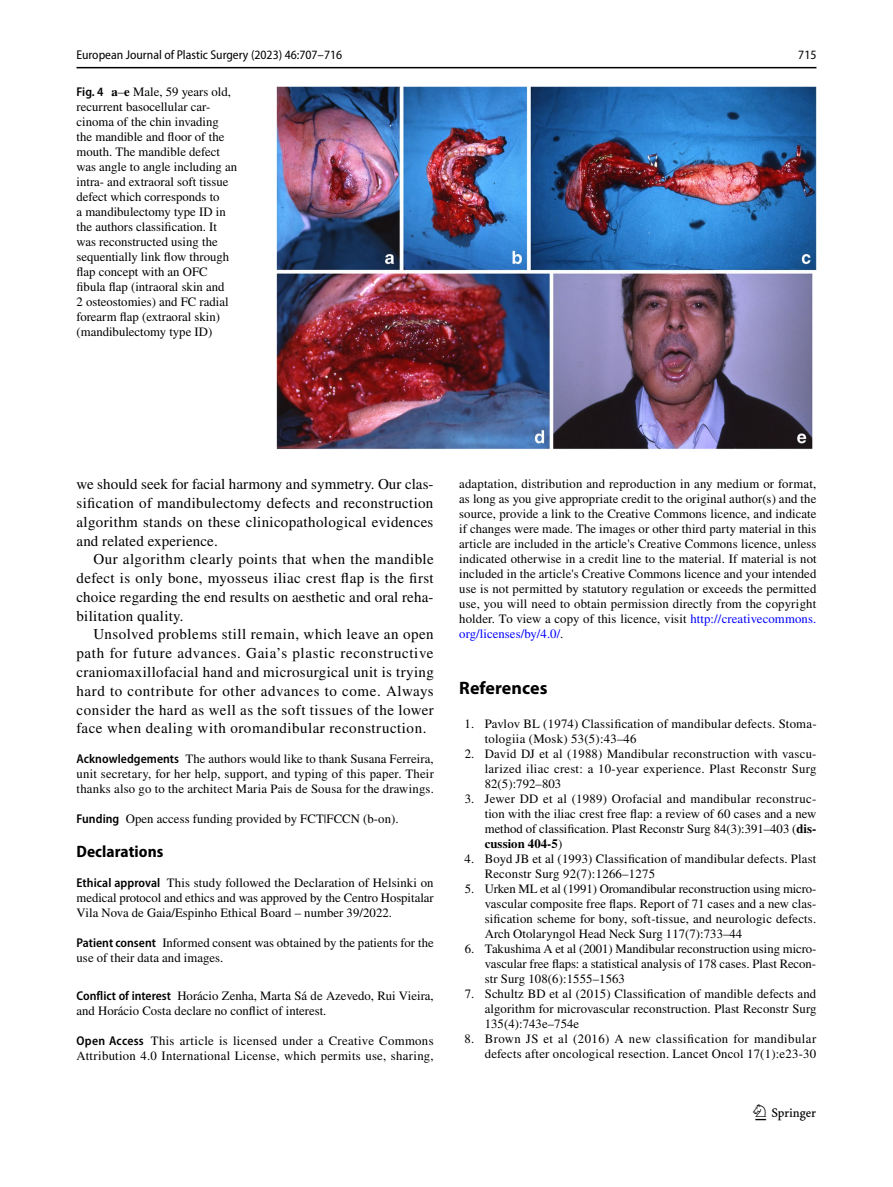
<style>
.page{position:relative;width:893px;height:1187px;background:#fff}
.page>*{position:absolute;margin:0;border:0;box-sizing:border-box;transform-origin:0 0}
.t1{font:22.5px "Springnew Regular 3";color:#000}
.t2{font:700 18px "Myriad Pro";letter-spacing:.005em;color:#000}
.t3{font:700 semi-condensed 16.5px "Myriad Pro";letter-spacing:.005em;color:#000}
.t4{font:15px/18.8px "STIX";letter-spacing:.02em;color:#000;text-align:justify}
.t5{font:12.75px/15px "STIX";letter-spacing:.005em;color:#000;text-align:justify}
.t6{font:semi-condensed 12.75px "Myriad Pro";color:#000}
.s1{font-family:"Myriad Pro";font-weight:600;font-stretch:semi-condensed}
.s2{font-weight:700}
.s3{color:#00f}
</style>
<div class="page">
<hr style="left:77px;top:67px;width:739px;height:1px;background:#000">
<img style="left:276px;top:87px;width:540px;height:362px">
<p class="t6" style="left:77px;top:48px;width:267px">European Journal of Plastic Surgery (2023) 46:707–716</p>
<p class="t6" style="left:798px;top:48px;width:20px">715</p>
<p class="t5" style="left:77px;top:85px;width:162px;text-align:left"><span class="s1">Fig. 4</span> <span class="s2">a</span>–<span class="s2">e</span> Male, 59 years old, recurrent basocellular car&shy;cinoma of the chin invading the mandible and floor of the mouth. The mandible defect was angle to angle including an intra- and extraoral soft tissue defect which corresponds to<br>a mandibulectomy type ID in the authors classification. It was reconstructed using the sequentially link flow through flap concept with an OFC fibula flap (intraoral skin and<br>2 osteostomies) and FC radial forearm flap (extraoral skin) (mandibulectomy type ID)</p>
<p class="t4" style="left:77px;top:476px;width:359px">we should seek for facial harmony and symmetry. Our clas&shy;sification of mandibulectomy defects and reconstruction algorithm stands on these clinicopathological evidences and related experience.</p>
<p class="t4" style="left:77px;top:551px;width:359px;text-indent:17px">Our algorithm clearly points that when the mandible defect is only bone, myosseus iliac crest flap is the first choice regarding the end results on aesthetic and oral reha&shy;bilitation quality.</p>
<p class="t4" style="left:77px;top:626px;width:359px;text-indent:17px">Unsolved problems still remain, which leave an open path for future advances. Gaia’s plastic reconstructive craniomaxillofacial hand and microsurgical unit is trying hard to contribute for other advances to come. Always consider the hard as well as the soft tissues of the lower face when dealing with oromandibular reconstruction.</p>
<p class="t5" style="left:77px;top:752px;width:359px"><span class="s1">Acknowledgements</span> The authors would like to thank Susana Ferreira, unit secretary, for her help, support, and typing of this paper. Their thanks also go to the architect Maria Pais de Sousa for the drawings.</p>
<p class="t5" style="left:77px;top:812px;width:324px"><span class="s1">Funding</span> Open access funding provided by FCT|FCCN (b-on).</p>
<p class="t3" style="left:77px;top:842px;width:88px">Declarations</p>
<p class="t5" style="left:77px;top:876px;width:359px"><span class="s1">Ethical approval</span> This study followed the Declaration of Helsinki on medical protocol and ethics and was approved by the Centro Hospitalar Vila Nova de Gaia/Espinho Ethical Board – number 39/2022.</p>
<p class="t5" style="left:77px;top:936px;width:359px"><span class="s1">Patient consent</span> Informed consent was obtained by the patients for the use of their data and images.</p>
<p class="t5" style="left:77px;top:988px;width:359px"><span class="s1">Conflict of interest</span> Horácio Zenha, Marta Sá de Azevedo, Rui Vieira, and Horácio Costa declare no conflict of interest.</p>
<p class="t5" style="left:77px;top:1033px;width:359px"><span class="s1">Open Access</span> This article is licensed under a Creative Commons<br>Attribution 4.0 International License, which permits use, sharing,</p>
<p class="t5" style="left:459px;top:477px;width:359px">adaptation, distribution and reproduction in any medium or format, as long as you give appropriate credit to the original author(s) and the source, provide a link to the Creative Commons licence, and indicate if changes were made. The images or other third party material in this article are included in the article's Creative Commons licence, unless indicated otherwise in a credit line to the material. If material is not included in the article's Creative Commons licence and your intended use is not permitted by statutory regulation or exceeds the permitted use, you will need to obtain permission directly from the copyright holder. To view a copy of this licence, visit <span class="s3">http://creativecommons. org/licenses/by/4.0/</span>.</p>
<h2 class="t2" style="left:459px;top:676px;width:90px">References</h2>
<p class="t5" style="left:485px;top:717px;width:333px;text-indent:-20px">1. Pavlov BL (1974) Classification of mandibular defects. Stoma&shy;tologiia (Mosk) 53(5):43–46</p>
<p class="t5" style="left:485px;top:747px;width:333px;text-indent:-20px">2. David DJ et al (1988) Mandibular reconstruction with vascu&shy;larized iliac crest: a 10-year experience. Plast Reconstr Surg 82(5):792–803</p>
<p class="t5" style="left:485px;top:792px;width:333px;text-indent:-20px">3. Jewer DD et al (1989) Orofacial and mandibular reconstruc&shy;tion with the iliac crest free flap: a review of 60 cases and a new method of classification. Plast Reconstr Surg 84(3):391–403 (<span class="s2">dis&shy;cussion 404-5</span>)</p>
<p class="t5" style="left:485px;top:852px;width:333px;text-indent:-20px">4. Boyd JB et al (1993) Classification of mandibular defects. Plast<br>Reconstr Surg 92(7):1266–1275</p>
<p class="t5" style="left:485px;top:882px;width:333px;text-indent:-20px">5. Urken ML et al (1991) Oromandibular reconstruction using micro&shy;vascular composite free flaps. Report of 71 cases and a new clas&shy;sification scheme for bony, soft-tissue, and neurologic defects.<br>Arch Otolaryngol Head Neck Surg 117(7):733–44</p>
<p class="t5" style="left:485px;top:942px;width:333px;text-indent:-20px">6. Takushima A et al (2001) Mandibular reconstruction using micro&shy;vascular free flaps: a statistical analysis of 178 cases. Plast Recon&shy;str Surg 108(6):1555–1563</p>
<p class="t5" style="left:485px;top:987px;width:333px;text-indent:-20px">7. Schultz BD et al (2015) Classification of mandible defects and algorithm for microvascular reconstruction. Plast Reconstr Surg 135(4):743e–754e</p>
<p class="t5" style="left:465px;top:1032px;width:353px;text-align:right">8. Brown JS et al (2016) A new classification for mandibular defects after oncological resection. Lancet Oncol 17(1):e23-30</p>
<h1 class="t1" style="left:755px;top:1104px;width:62px">1 3</h1>
</div>
